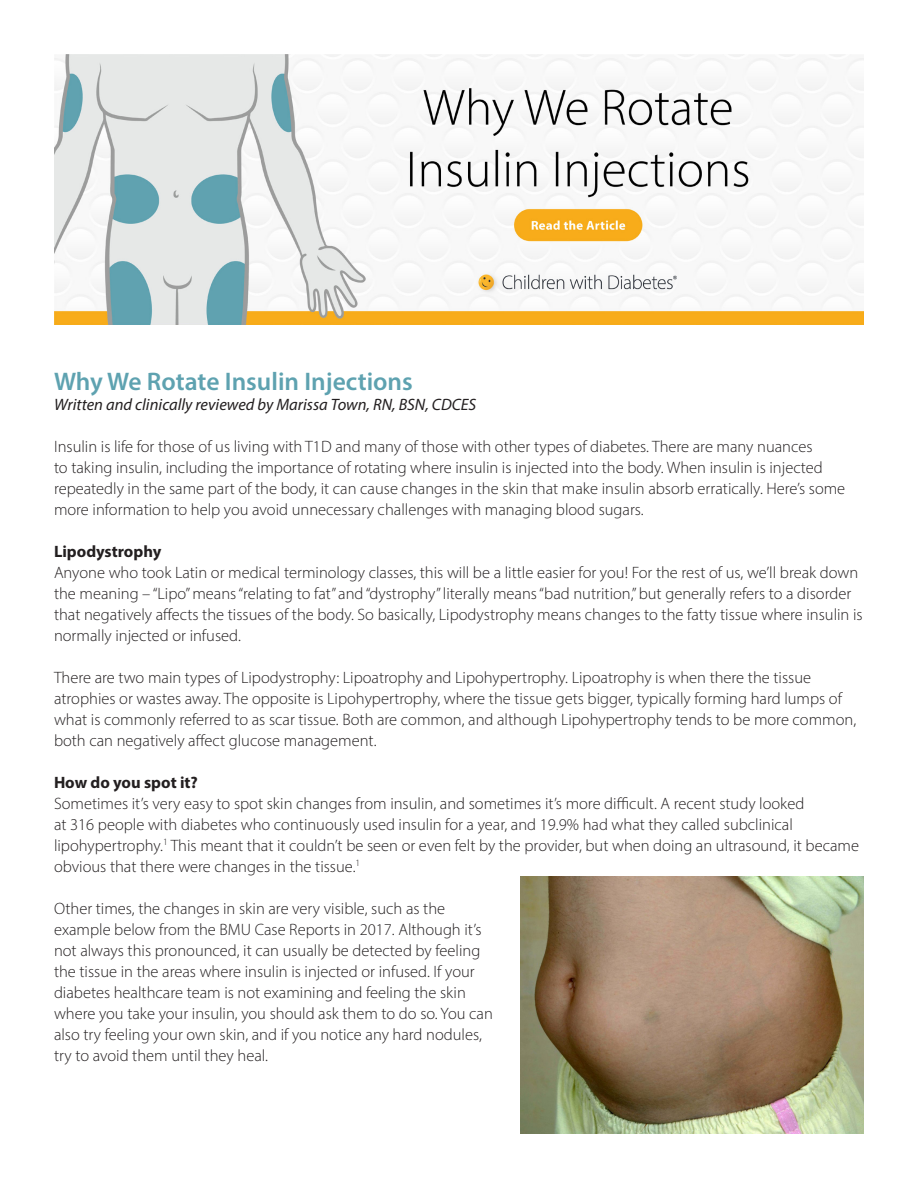
<style>
.page{position:relative;width:918px;height:1188px;background:#fff}
.page>*{position:absolute;margin:0;border:0;box-sizing:border-box;transform-origin:0 0}
.t1{font:600 25.5px "Myriad Pro";color:#5ea2b0}
.t2{font:300 16.5px/21px "Myriad Pro";color:#231f20}
.t3{font:italic 16.5px "Myriad Pro";color:#231f20}
.t4{font:700 16.5px "Myriad Pro";color:#231f20}
</style>
<div class="page">
<img style="left:54px;top:54px;width:810px;height:270px">
<img style="left:520px;top:877px;width:344px;height:257px">
<p class="t1" style="left:54px;top:365px;width:360px">Why We Rotate Insulin Injections</p>
<p class="t3" style="left:54px;top:394px;width:424px">Written and clinically reviewed by Marissa Town, RN, BSN, CDCES</p>
<p class="t2" style="left:54px;top:436px;width:793px">Insulin is life for those of us living with T1D and many of those with other types of diabetes. There are many nuances<br>to taking insulin, including the importance of rotating where insulin is injected into the body. When insulin is injected repeatedly in the same part of the body, it can cause changes in the skin that make insulin absorb erratically. Here’s some more information to help you avoid unnecessary challenges with managing blood sugars.</p>
<p class="t4" style="left:54px;top:540px;width:109px">Lipodystrophy</p>
<p class="t2" style="left:54px;top:562px;width:810px">Anyone who took Latin or medical terminology classes, this will be a little easier for you! For the rest of us, we’ll break down the meaning – “Lipo” means “relating to fat” and “dystrophy” literally means “bad nutrition,” but generally refers to a disorder that negatively affects the tissues of the body. So basically, Lipodystrophy means changes to the fatty tissue where insulin is normally injected or infused.</p>
<p class="t2" style="left:54px;top:667px;width:804px">There are two main types of Lipodystrophy: Lipoatrophy and Lipohypertrophy. Lipoatrophy is when there the tissue atrophies or wastes away. The opposite is Lipohypertrophy, where the tissue gets bigger, typically forming hard lumps of what is commonly referred to as scar tissue. Both are common, and although Lipohypertrophy tends to be more common, both can negatively affect glucose management.</p>
<p class="t4" style="left:54px;top:771px;width:145px">How do you spot it?</p>
<p class="t2" style="left:54px;top:793px;width:807px">Sometimes it’s very easy to spot skin changes from insulin, and sometimes it’s more difficult. A recent study looked<br>at 316 people with diabetes who continuously used insulin for a year, and 19.9% had what they called subclinical lipohypertrophy.<sup>1</sup> This meant that it couldn’t be seen or even felt by the provider, but when doing an ultrasound, it became obvious that there were changes in the tissue.<sup>1</sup></p>
<p class="t2" style="left:54px;top:898px;width:440px">Other times, the changes in skin are very visible, such as the example below from the BMU Case Reports in 2017. Although it’s not always this pronounced, it can usually be detected by feeling the tissue in the areas where insulin is injected or infused. If your diabetes healthcare team is not examining and feeling the skin where you take your insulin, you should ask them to do so. You can also try feeling your own skin, and if you notice any hard nodules, try to avoid them until they heal.</p>
</div>
